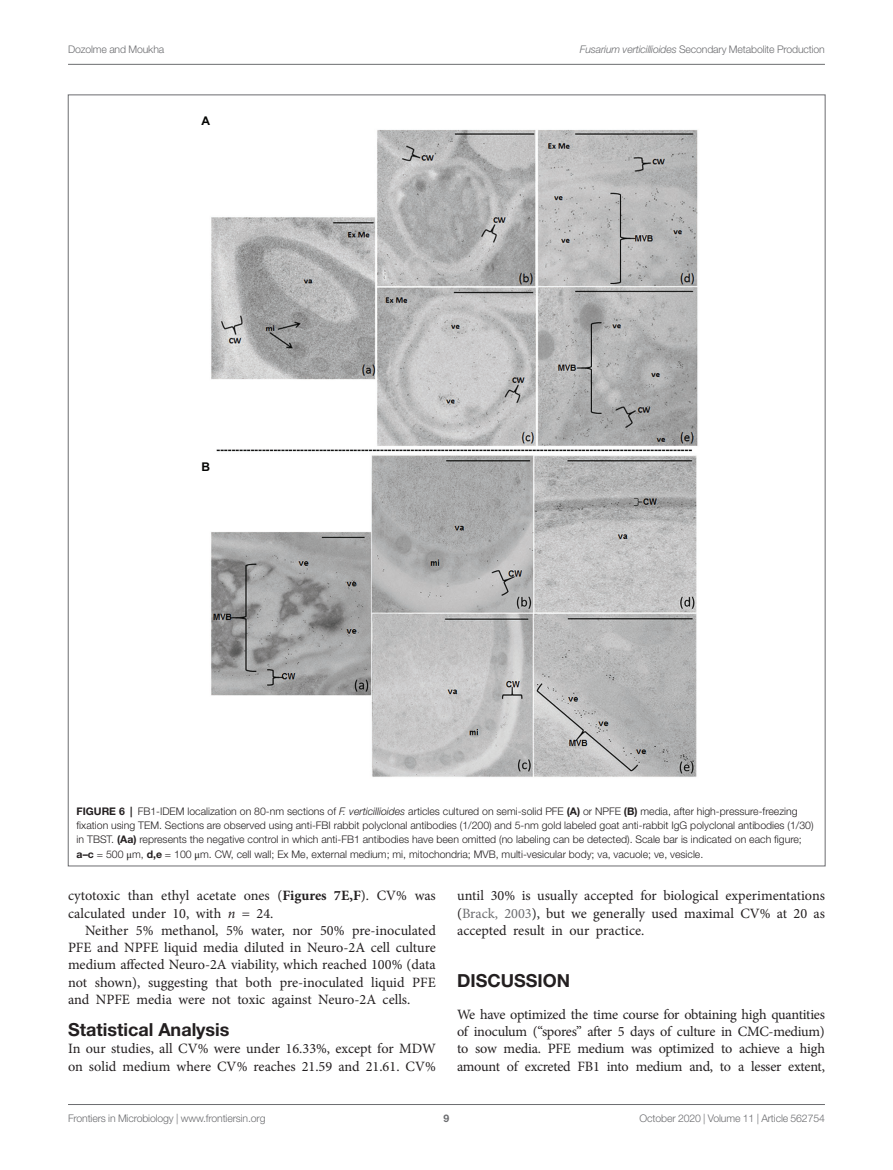
<style>
.page{position:relative;width:893px;height:1170px;background:#fff}
.page>*{position:absolute;margin:0;border:0;box-sizing:border-box;transform-origin:0 0}
.HEAD_2{font:700 18px "Helvetica Neue LT Std";color:#231f20}
.HEAD_1{font:700 18px "Helvetica Neue LT Std";color:#231f20}
.TEXT_FLUSH{font:14.25px/17.2px "Minion Pro";letter-spacing:-.005em;color:#231f20;text-align:justify}
.TEXT{font:14.25px/17.2px "Minion Pro";color:#231f20}
.t1{font:700 12px "Arial";color:#040503}
.FIG_LEG{font:300 10.5px/14.2px "Helvetica Neue LT Std";color:#231f20}
.t2{font:300 10.5px "Helvetica Neue LT Std";letter-spacing:-.015em;color:#6c6d70}
.t3{font:700 10.5px "Helvetica Neue LT Std";color:#6c6d70}
.s1{font-style:italic}
.s2{font-weight:700}
.s3{font-family:"STIX General";font-weight:400}
.s4{color:#6c6d70}
</style>
<div class="page">
<hr style="left:68px;top:64px;width:757px;height:1px;background:#6c6d70">
<hr style="left:68px;top:1104px;width:757px;height:1px;background:#6c6d70">
<img style="left:211px;top:129px;width:487px;height:648px">
<p class="t2" style="left:68px;top:42px;width:98px">Dozolme and Moukha</p>
<p class="t2" style="left:580px;top:42px;width:246px"><span class="s1">Fusarium verticillioides</span> Secondary Metabolite Production</p>
<p class="t1" style="left:202px;top:112px;width:10px">A</p>
<p class="t1" style="left:202px;top:458px;width:10px">B</p>
<p class="FIG_LEG" style="left:77px;top:803px;width:738px"><span class="s2">FIGURE 6 |</span> FB1-IDEM localization on 80-nm sections of <span class="s1">F. verticillioides</span> articles cultured on semi-solid PFE <span class="s2">(A)</span> or NPFE <span class="s2">(B)</span> media, after high-pressure-freezing fixation using TEM. Sections are observed using anti-FBI rabbit polyclonal antibodies (1/200) and 5-nm gold labeled goat anti-rabbit IgG polyclonal antibodies (1/30) in TBST. <span class="s2">(Aa)</span> represents the negative control in which anti-FB1 antibodies have been omitted (no labeling can be detected). Scale bar is indicated on each figure; <span class="s2">a–c</span> = 500 <span class="s3">μ</span>m, <span class="s2">d,e</span> = 100 <span class="s3">μ</span>m. CW, cell wall; Ex Me, external medium; mi, mitochondria; MVB, multi-vesicular body; va, vacuole; ve, vesicle.</p>
<p class="TEXT" style="left:68px;top:887px;width:369px">cytotoxic than ethyl acetate ones (<span class="s2">Figures 7E,F</span>). CV% was calculated under 10, with <span class="s1">n</span> = 24.</p>
<p class="TEXT" style="left:68px;top:921px;width:369px;text-align:justify;text-indent:17px">Neither 5% methanol, 5% water, nor 50% pre-inoculated PFE and NPFE liquid media diluted in Neuro-2A cell culture medium affected Neuro-2A viability, which reached 100% (data not shown), suggesting that both pre-inoculated liquid PFE and NPFE media were not toxic against Neuro-2A cells.</p>
<p class="HEAD_2" style="left:68px;top:1018px;width:163px">Statistical Analysis</p>
<p class="TEXT_FLUSH" style="left:68px;top:1040px;width:369px">In our studies, all CV% were under 16.33%, except for MDW on solid medium where CV% reaches 21.59 and 21.61. CV%</p>
<p class="TEXT_FLUSH" style="left:457px;top:887px;width:369px">until 30% is usually accepted for biological experimentations (<span class="s4">Brack, 2003</span>), but we generally used maximal CV% at 20 as accepted result in our practice.</p>
<p class="HEAD_1" style="left:457px;top:969px;width:115px">DISCUSSION</p>
<p class="TEXT_FLUSH" style="left:457px;top:1005px;width:369px">We have optimized the time course for obtaining high quantities of inoculum (“spores” after 5 days of culture in CMC-medium) to sow media. PFE medium was optimized to achieve a high amount of excreted FB1 into medium and, to a lesser extent,</p>
<p class="t2" style="left:68px;top:1111px;width:199px">Frontiers in Microbiology | www.frontiersin.org</p>
<p class="t3" style="left:444px;top:1111px;width:7px">9</p>
<p class="t2" style="left:640px;top:1111px;width:187px">October 2020 | Volume 11 | Article 562754</p>
</div>
